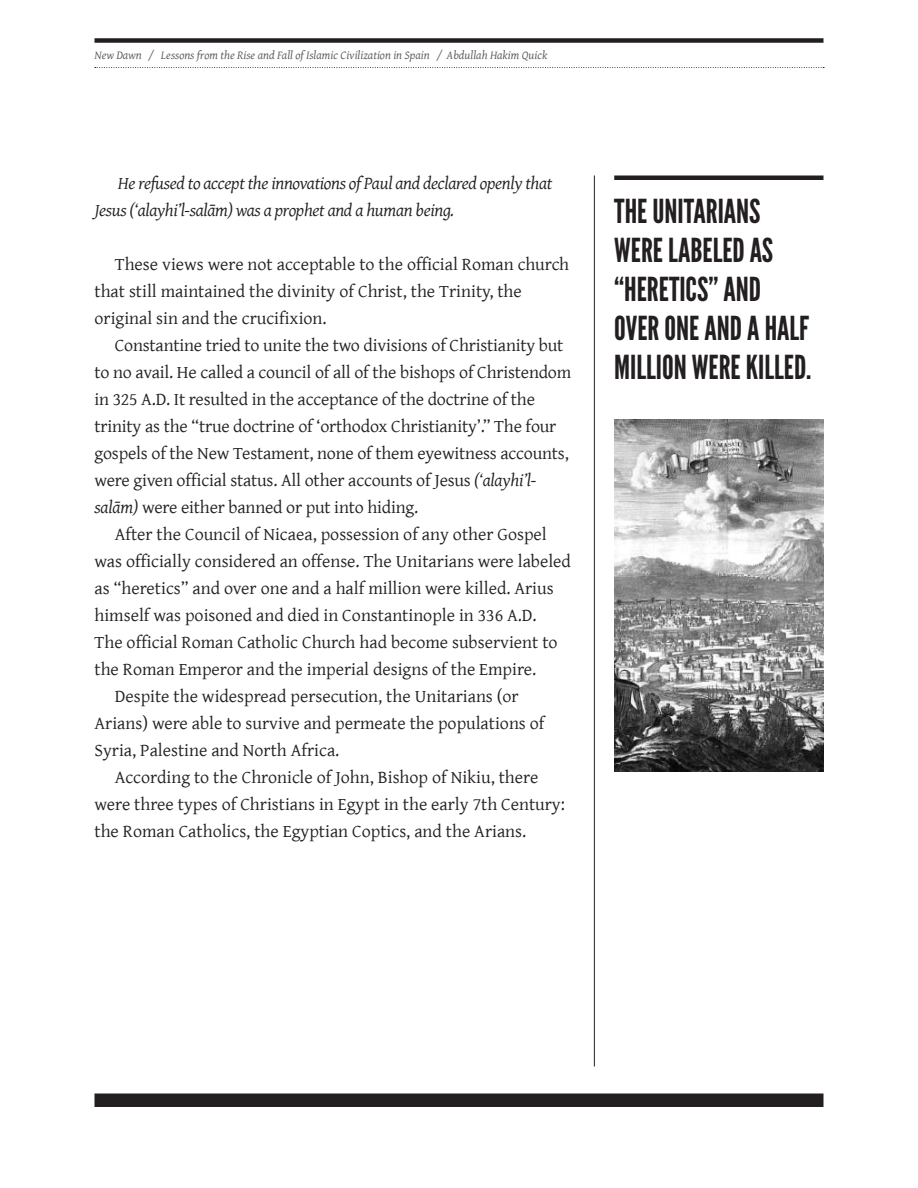
<style>
.page{position:relative;width:918px;height:1188px;background:#fff}
.page>*{position:absolute;margin:0;border:0;box-sizing:border-box;transform-origin:0 0}
.t1{font:33px/39px "League Gothic";color:#231f20}
.t2{font:18px/27px "Gentium";color:#231f20}
.t3{font:italic 18px/27px "Gentium";letter-spacing:-.02em;color:#231f20}
.t4{font:italic 12px "Gentium";color:#57585a}
.s1{font-style:italic}
</style>
<div class="page">
<div style="left:94px;top:38px;width:730px;height:5px;background:#231f20"></div>
<div style="left:94px;top:1094px;width:730px;height:13px;background:#231f20"></div>
<svg style="left:95px;top:67px;width:729px;height:1px"></svg>
<hr style="left:594px;top:175px;width:1px;height:891px;background:#231f20">
<hr style="left:614px;top:176px;width:210px;height:4px;background:#231f20">
<img style="left:614px;top:419px;width:210px;height:353px">
<p class="t4" style="left:94px;top:46px;width:454px">New Dawn / Lessons from the Rise and Fall of Islamic Civilization in Spain / Abdullah Hakim Quick</p>
<p class="t3" style="left:94px;top:169px;width:459px;text-indent:20px">⇒He refused to accept the innovations of Paul and declared openly that<br>Jesus (‘alayhi’l-salām) was a prophet and a human being.</p>
<p class="t2" style="left:94px;top:250px;width:476px;text-indent:20px">These views were not acceptable to the official Roman church that still maintained the divinity of Christ, the Trinity, the original sin and the crucifixion.</p>
<p class="t2" style="left:94px;top:331px;width:478px;text-indent:20px">Constantine tried to unite the two divisions of Christianity but to no avail. He called a council of all of the bishops of Christendom in 325 A.D. It resulted in the acceptance of the doctrine of the trinity as the “true doctrine of ‘orthodox Christianity’.” The four gospels of the New Testament, none of them eyewitness accounts, were given official status. All other accounts of Jesus <span class="s1">(‘alayhi’l&shy;salām)</span> were either banned or put into hiding.</p>
<p class="t2" style="left:115px;top:520px;width:434px">After the Council of Nicaea, possession of any other Gospel</p>
<p class="t2" style="left:94px;top:547px;width:478px">was officially considered an offense. The Unitarians were labeled</p>
<p class="t2" style="left:94px;top:574px;width:461px">as “heretics” and over one and a half million were killed. Arius</p>
<p class="t2" style="left:94px;top:601px;width:444px">himself was poisoned and died in Constantinople in 336 A.D.</p>
<p class="t2" style="left:94px;top:628px;width:465px">The official Roman Catholic Church had become subservient to</p>
<p class="t2" style="left:94px;top:655px;width:443px">the Roman Emperor and the imperial designs of the Empire.</p>
<p class="t2" style="left:115px;top:682px;width:405px">Despite the widespread persecution, the Unitarians (or</p>
<p class="t2" style="left:94px;top:709px;width:452px">Arians) were able to survive and permeate the populations of</p>
<p class="t2" style="left:94px;top:736px;width:246px">Syria, Palestine and North Africa.</p>
<p class="t2" style="left:115px;top:763px;width:425px">According to the Chronicle of John, Bishop of Nikiu, there</p>
<p class="t2" style="left:94px;top:790px;width:472px">were three types of Christians in Egypt in the early 7th Century:</p>
<p class="t2" style="left:94px;top:817px;width:433px">the Roman Catholics, the Egyptian Coptics, and the Arians.</p>
<h1 class="t1" style="left:614px;top:192px;width:199px">THE UNITARIANS<br>WERE LABELED AS “HERETICS” AND<br>OVER ONE AND A HALF<br>MILLION WERE KILLED.</h1>
</div>
